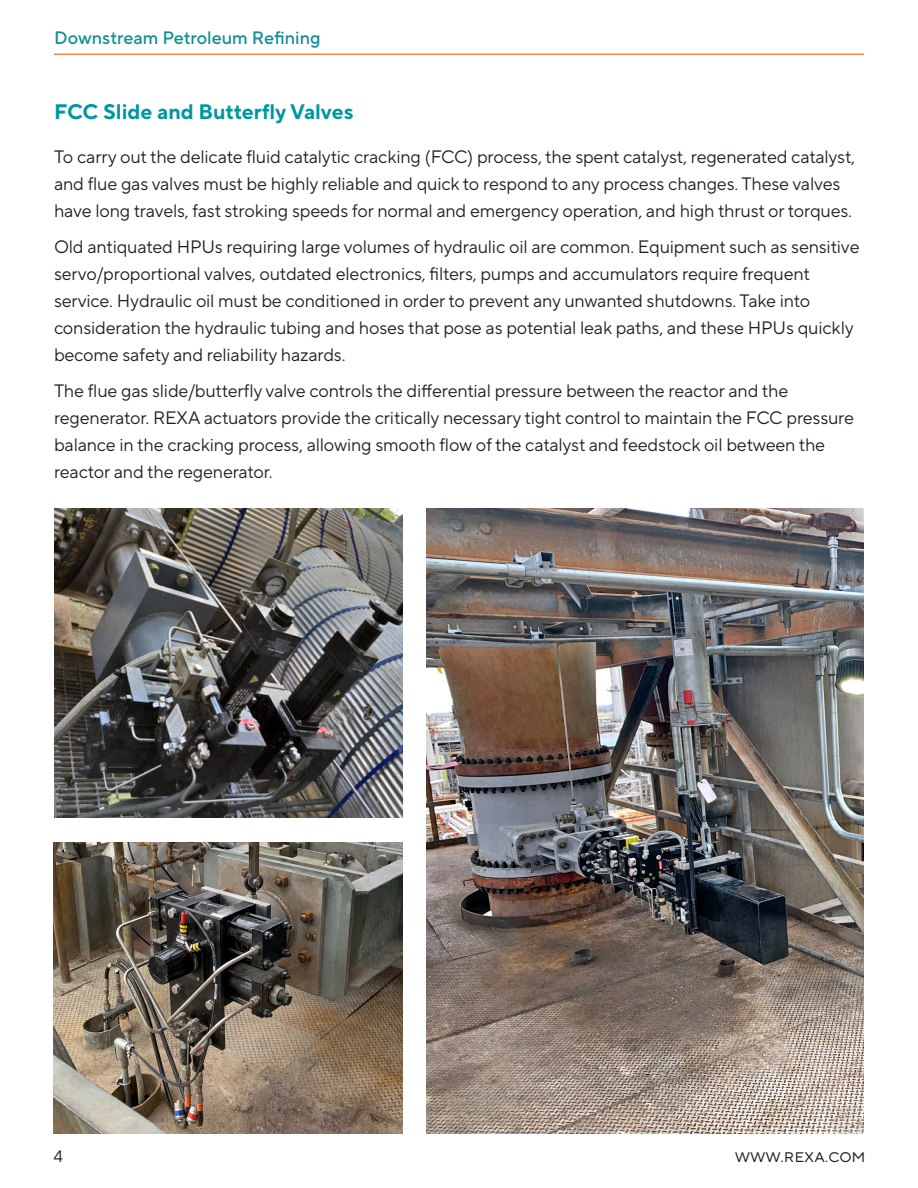
<style>
.page{position:relative;width:918px;height:1188px;background:#fff}
.page>*{position:absolute;margin:0;border:0;box-sizing:border-box;transform-origin:0 0}
.t1{font:700 21px "TT Norms Pro";color:#0097a0}
.t2{font:18px/27px "TT Norms Pro";letter-spacing:-.01em;color:#231f20}
.t3{font:500 18px "TT Norms Pro";color:#138f96}
.t4{font:16.5px "TT Norms Pro";color:#231f20}
</style>
<div class="page">
<hr style="left:54px;top:53px;width:810px;height:2px;background:#f58a43">
<img style="left:54px;top:509px;width:348px;height:309px">
<img style="left:53px;top:842px;width:349px;height:292px">
<img style="left:427px;top:509px;width:437px;height:625px">
<p class="t3" style="left:54px;top:24px;width:268px">Downstream Petroleum Refining</p>
<p class="t1" style="left:54px;top:96px;width:301px">FCC Slide and Butterfly Valves</p>
<p class="t2" style="left:54px;top:143px;width:803px">To carry out the delicate fluid catalytic cracking (FCC) process, the spent catalyst, regenerated catalyst, and flue gas valves must be highly reliable and quick to respond to any process changes. These valves have long travels, fast stroking speeds for normal and emergency operation, and high thrust or torques.</p>
<p class="t2" style="left:54px;top:233px;width:807px">Old antiquated HPUs requiring large volumes of hydraulic oil are common. Equipment such as sensitive servo/proportional valves, outdated electronics, filters, pumps and accumulators require frequent service. Hydraulic oil must be conditioned in order to prevent any unwanted shutdowns. Take into consideration the hydraulic tubing and hoses that pose as potential leak paths, and these HPUs quickly become safety and reliability hazards.</p>
<p class="t2" style="left:54px;top:377px;width:802px">The flue gas slide/butterfly valve controls the differential pressure between the reactor and the regenerator. REXA actuators provide the critically necessary tight control to maintain the FCC pressure balance in the cracking process, allowing smooth flow of the catalyst and feedstock oil between the reactor and the regenerator.</p>
<p class="t4" style="left:54px;top:1144px;width:11px">4</p>
<p class="t4" style="left:735px;top:1145px;width:132px">www.rexa.com</p>
</div>
